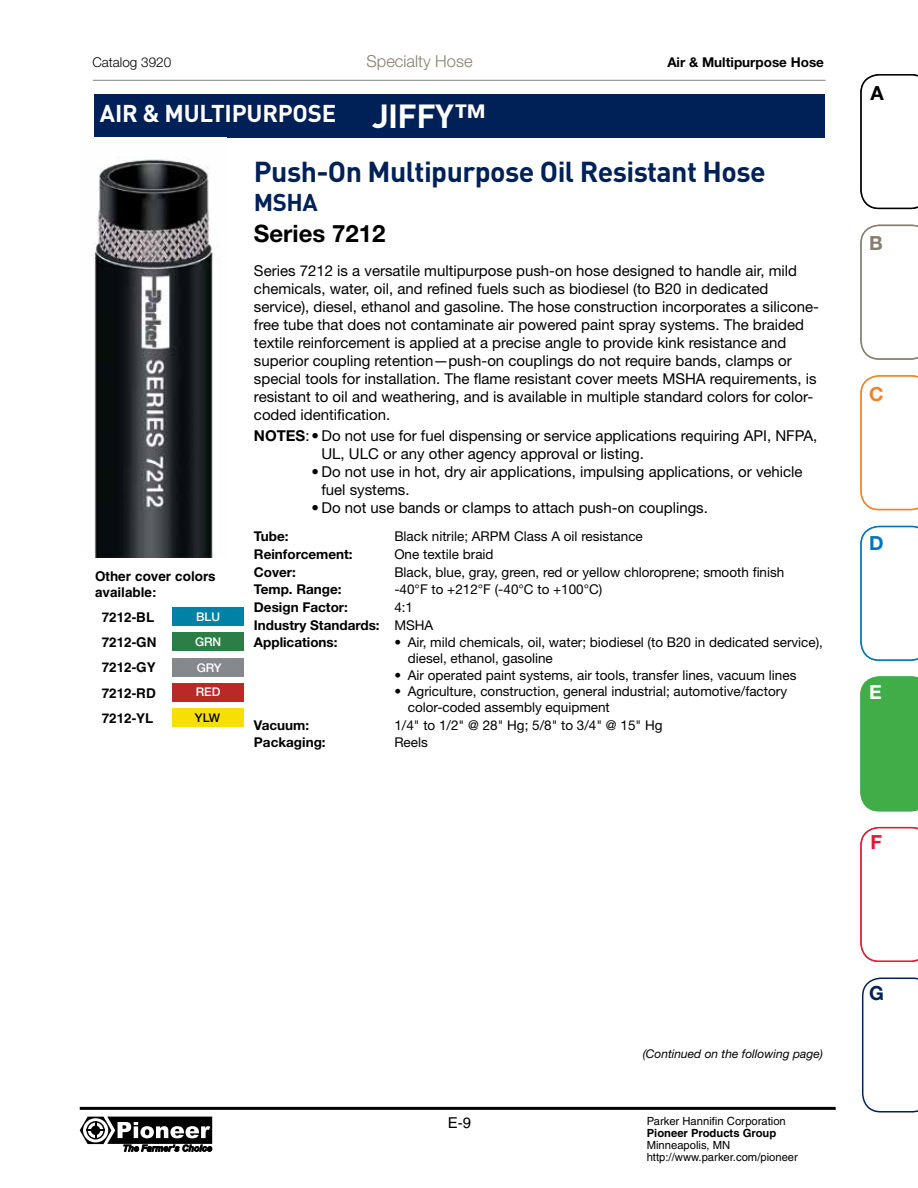
<style>
.page{position:relative;width:918px;height:1188px;background:#fff}
.page>*{position:absolute;margin:0;border:0;box-sizing:border-box;transform-origin:0 0}
.t1{font:700 28.5px "DINOT";letter-spacing:-.02em;color:#002157}
.t2{font:700 24px "DINOT";letter-spacing:-.01em;color:#fff}
.t3{font:700 24px "Helvetica Neue LT Std";color:#000}
.t4{font:700 24px "DINOT";color:#002157}
.t5{font:700 19.5px "Helvetica Neue LT Std";color:#000}
.t6{font:700 19.5px "Helvetica Neue LT Std";color:#887d6e}
.t7{font:700 19.5px "Helvetica Neue LT Std";color:#f58025}
.t8{font:700 19.5px "Helvetica Neue LT Std";color:#0074be}
.t9{font:700 19.5px "Helvetica Neue LT Std";color:#fff}
.t10{font:700 19.5px "Helvetica Neue LT Std";color:#e31837}
.t11{font:700 19.5px "Helvetica Neue LT Std";color:#002157}
.t12{font:300 16.5px "Helvetica Neue LT Std";color:#887d6e}
.t13{font:15px/18px "Helvetica Neue LT Std";color:#000}
.t14{font:15px "Helvetica";color:#000}
.t15{font:13.5px/16.2px "Helvetica Neue LT Std";color:#000}
.t16{font:700 13.5px/17.7px "Helvetica Neue LT Std";color:#000}
.t17{font:700 13.5px/25.2px "Helvetica";color:#000}
.t18{font:300 13.5px "Helvetica Neue LT Std";color:#000}
.t19{font:italic 12px "Helvetica Neue LT Std";color:#000}
.t20{font:500 12px/24.3px "Helvetica Neue LT Std";color:#fff}
.t21{font:500 12px "Helvetica Neue LT Std";color:#000}
.t22{font:11.25px/12px "Helvetica";color:#000}
.t23{font:700 11.25px "Helvetica";color:#000}
.s1{font-size:33px}
.s2{font-family:"Helvetica Neue LT Std";font-size:33px}
.s3{font-weight:700}
.s4{font-weight:400}
.s5{color:#fff}
</style>
<div class="page">
<hr style="left:80px;top:1107px;width:756px;height:3px;background:#000">
<svg style="left:80px;top:1117px;width:132px;height:35px"></svg>
<hr style="left:93px;top:80px;width:733px;height:1px;background:#808285">
<svg style="left:860px;top:225px;width:58px;height:135px"></svg>
<svg style="left:860px;top:74px;width:58px;height:135px"></svg>
<svg style="left:860px;top:375px;width:58px;height:135px"></svg>
<svg style="left:860px;top:526px;width:58px;height:135px"></svg>
<div style="left:860px;top:676px;width:58px;height:135px;background:#41ad49"></div>
<svg style="left:860px;top:827px;width:58px;height:135px"></svg>
<svg style="left:862px;top:978px;width:56px;height:135px"></svg>
<div style="left:94px;top:94px;width:731px;height:44px;background:#002157"></div>
<div style="left:173px;top:607px;width:71px;height:19px;background:#0081a6"></div>
<div style="left:173px;top:633px;width:71px;height:18px;background:#2b7e46"></div>
<div style="left:173px;top:709px;width:71px;height:18px;background:#f6e004"></div>
<div style="left:173px;top:683px;width:71px;height:19px;background:#ba2828"></div>
<div style="left:173px;top:658px;width:71px;height:19px;background:#85888c"></div>
<img style="left:93px;top:137px;width:133px;height:421px">
<p class="t18" style="left:92px;top:54px;width:80px">Catalog 3920</p>
<p class="t12" style="left:367px;top:51px;width:108px">Specialty Hose</p>
<p class="t16" style="left:667px;top:53px;width:158px">Air &amp; Multipurpose Hose</p>
<h2 class="t2" style="left:100px;top:97px;width:388px">AIR &amp; MULTIPURPOSE <span class="s1">JIFFY</span><span class="s2">™</span></h2>
<h1 class="t1" style="left:254px;top:152px;width:513px">Push-On Multipurpose Oil Resistant Hose</h1>
<h2 class="t4" style="left:254px;top:186px;width:65px">MSHA</h2>
<h2 class="t3" style="left:254px;top:218px;width:133px">Series 7212</h2>
<p class="t13" style="left:254px;top:261px;width:567px">Series 7212 is a versatile multipurpose push-on hose designed to handle air, mild chemicals, water, oil, and refined fuels such as biodiesel (to B20 in dedicated service), diesel, ethanol and gasoline. The hose construction incorporates a silicone&shy;free tube that does not contaminate air powered paint spray systems. The braided textile reinforcement is applied at a precise angle to provide kink resistance and superior coupling retention—push-on couplings do not require bands, clamps or special tools for installation. The flame resistant cover meets MSHA requirements, is resistant to oil and weathering, and is available in multiple standard colors for color&shy;coded identification.</p>
<p class="t13" style="left:321px;top:426px;width:497px;text-indent:-68px"><span class="s3">NOTES</span>:• Do not use for fuel dispensing or service applications requiring API, NFPA,<br>UL, ULC or any other agency approval or listing.</p>
<p class="t13" style="left:321px;top:462px;width:483px;text-indent:-10px">• Do not use in hot, dry air applications, impulsing applications, or vehicle fuel systems.</p>
<p class="t13" style="left:311px;top:498px;width:398px">• Do not use bands or clamps to attach push-on couplings.</p>
<p class="t16" style="left:254px;top:527px;width:36px">Tube:</p>
<p class="t15" style="left:394px;top:528px;width:250px">Black nitrile; ARPM Class A oil resistance</p>
<p class="t16" style="left:254px;top:545px;width:100px">Reinforcement:</p>
<p class="t15" style="left:394px;top:546px;width:101px">One textile braid</p>
<p class="t16" style="left:254px;top:563px;width:44px">Cover:</p>
<p class="t15" style="left:394px;top:564px;width:392px">Black, blue, gray, green, red or yellow chloroprene; smooth finish</p>
<p class="t16" style="left:254px;top:580px;width:89px">Temp. Range:</p>
<p class="t15" style="left:394px;top:581px;width:210px">-40°F to +212°F (-40°C to +100°C)</p>
<p class="t16" style="left:254px;top:598px;width:96px">Design Factor:</p>
<h2 class="t2" style="left:98px;top:98px;width:158px">REFRIGERANT</h2>
<p class="t17" style="left:95px;top:568px;width:122px;line-height:16.2px">Other cover colors available:</p>
<p class="t17" style="left:102px;top:605px;width:56px">7212-BL<br>7212-GN<br>7212-GY<br>7212-RD<br>7212-YL</p>
<p class="t16" style="left:254px;top:598px;width:181px;text-indent:140px"><span class="s4">4:1<br></span>Industry Standards: <span class="s4">MSHA<br></span>Applications:</p>
<p class="t20" style="left:196px;top:604px;width:25px">BLU</p>
<p class="t20" style="left:195px;top:630px;width:28px">GRN</p>
<p class="t15" style="left:408px;top:634px;width:417px;text-indent:-14px">• Air, mild chemicals, oil, water; biodiesel (to B20 in dedicated service), diesel, ethanol, gasoline</p>
<p class="t15" style="left:394px;top:667px;width:404px">• Air operated paint systems, air tools, transfer lines, vacuum lines</p>
<p class="t15" style="left:408px;top:683px;width:381px;text-indent:-14px">• Agriculture, construction, general industrial; automotive/factory color-coded assembly equipment</p>
<p class="t20" style="left:196px;top:655px;width:27px">GRY<br>RED</p>
<p class="t21" style="left:195px;top:711px;width:27px">YLW</p>
<p class="t16" style="left:254px;top:716px;width:57px">Vacuum:</p>
<p class="t15" style="left:394px;top:717px;width:270px">1/4" to 1/2" @ 28" Hg; 5/8" to 3/4" @ 15" Hg</p>
<p class="t16" style="left:254px;top:733px;width:73px">Packaging:</p>
<p class="t15" style="left:394px;top:734px;width:35px">Reels</p>
<h3 class="t5" style="left:871px;top:81px;width:48px">A <span class="s5">A</span></h3>
<h3 class="t6" style="left:869px;top:231px;width:15px">B</h3>
<h3 class="t7" style="left:869px;top:382px;width:16px">C</h3>
<h3 class="t8" style="left:869px;top:531px;width:16px">D</h3>
<h3 class="t9" style="left:869px;top:680px;width:14px">E</h3>
<h3 class="t10" style="left:871px;top:830px;width:13px">F</h3>
<p class="t19" style="left:643px;top:1047px;width:182px">(Continued on the following page)</p>
<p class="t14" style="left:448px;top:1114px;width:25px">E-9</p>
<p class="t22" style="left:647px;top:1115px;width:141px">Parker Hannifin Corporation</p>
<p class="t23" style="left:647px;top:1126px;width:131px">Pioneer Products Group</p>
<p class="t22" style="left:647px;top:1139px;width:153px">Minneapolis, MN http://www.parker.com/pioneer</p>
<h3 class="t11" style="left:869px;top:981px;width:16px">G</h3>
</div>
